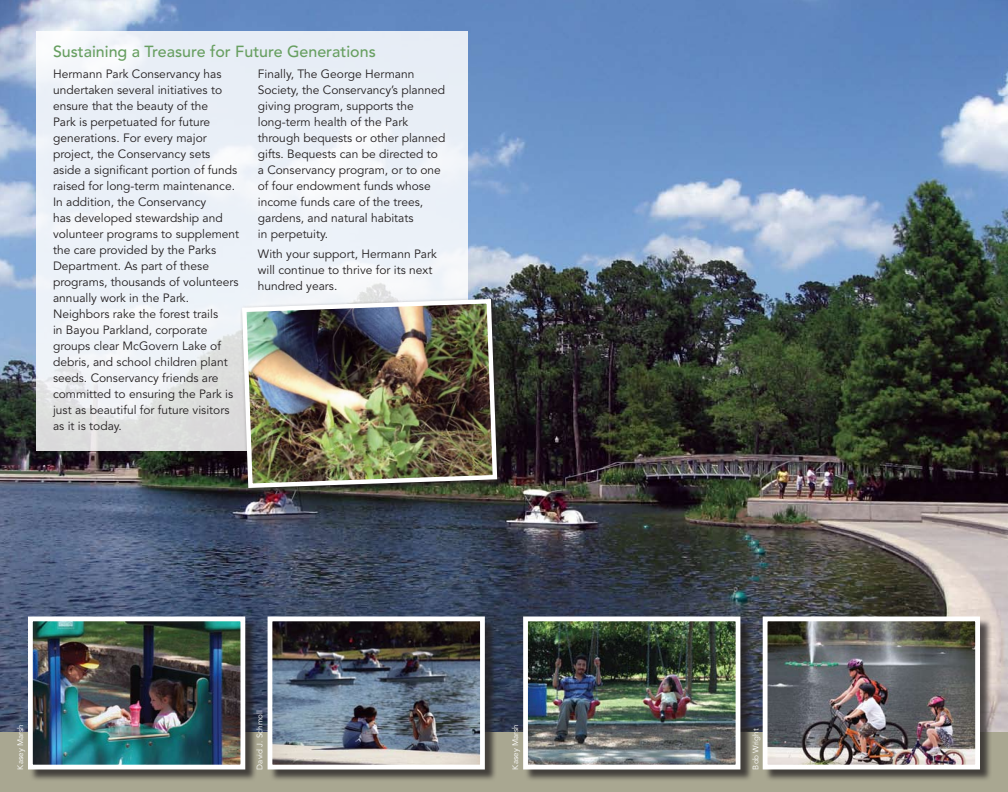
<style>
.page{position:relative;width:1008px;height:792px;background:#fff}
.page>*{position:absolute;margin:0;border:0;box-sizing:border-box;transform-origin:0 0}
.t1{font:500 16px "Avenir";color:#689f61}
.t2{font:12px/16px "Avenir";color:#231f20}
.t3{font:8px "Avenir";color:#fff}
</style>
<div class="page">
<img style="left:0;top:0;width:1008px;height:733px">
<div style="left:0;top:733px;width:1008px;height:59px;background:#a9a791"></div>
<svg style="left:36px;top:31px;width:432px;height:420px;fill:#ebf1f8"></svg>
<div style="left:240px;top:297px;width:270px;height:204px;background:#231f20;opacity:.75"></div>
<img style="left:240px;top:297px;width:260px;height:193px">
<div style="left:30px;top:618px;width:232px;height:168px;background:#231f20;opacity:.75"></div>
<img style="left:34px;top:622px;width:205px;height:141px">
<div style="left:28px;top:616px;width:217px;height:153px;border:5px solid #fff"></div>
<div style="left:269px;top:618px;width:232px;height:168px;background:#231f20;opacity:.75"></div>
<img style="left:274px;top:622px;width:205px;height:141px">
<div style="left:268px;top:616px;width:217px;height:153px;border:5px solid #fff"></div>
<div style="left:764px;top:618px;width:232px;height:168px;background:#231f20;opacity:.75"></div>
<img style="left:769px;top:622px;width:205px;height:141px">
<div style="left:763px;top:616px;width:217px;height:153px;border:5px solid #fff"></div>
<div style="left:525px;top:618px;width:232px;height:168px;background:#231f20;opacity:.75"></div>
<img style="left:529px;top:622px;width:205px;height:141px">
<div style="left:523px;top:616px;width:217px;height:153px;border:5px solid #fff"></div>
<h1 class="t1" style="left:53px;top:43px;width:324px">Sustaining a Treasure for Future Generations</h1>
<p class="t2" style="left:53px;top:66px;width:188px">Hermann Park Conservancy has undertaken several initiatives to ensure that the beauty of the<br>Park is perpetuated for future generations. For every major project, the Conservancy sets aside a significant portion of funds raised for long-term maintenance.<br>In addition, the Conservancy<br>has developed stewardship and volunteer programs to supplement the care provided by the Parks<br>Department. As part of these programs, thousands of volunteers annually work in the Park.<br>Neighbors rake the forest trails<br>in Bayou Parkland, corporate groups clear McGovern Lake of debris, and school children plant seeds. Conservancy friends are committed to ensuring the Park is just as beautiful for future visitors as it is today.</p>
<p class="t2" style="left:258px;top:66px;width:189px">Finally, The George Hermann<br>Society, the Conservancy’s planned giving program, supports the long-term health of the Park through bequests or other planned gifts. Bequests can be directed to a Conservancy program, or to one of four endowment funds whose income funds care of the trees, gardens, and natural habitats<br>in perpetuity.</p>
<p class="t2" style="left:258px;top:246px;width:181px">With your support, Hermann Park will continue to thrive for its next hundred years.</p>
<p class="t3" style="left:16px;top:770px;width:46px;rotate:-90deg">Kasey Marsh</p>
<p class="t3" style="left:255px;top:770px;width:61px;rotate:-90deg">David J. Schmoll</p>
<p class="t3" style="left:511px;top:770px;width:46px;rotate:-90deg">Kasey Marsh</p>
<p class="t3" style="left:751px;top:770px;width:42px;rotate:-90deg">Bob Wright</p>
</div>
